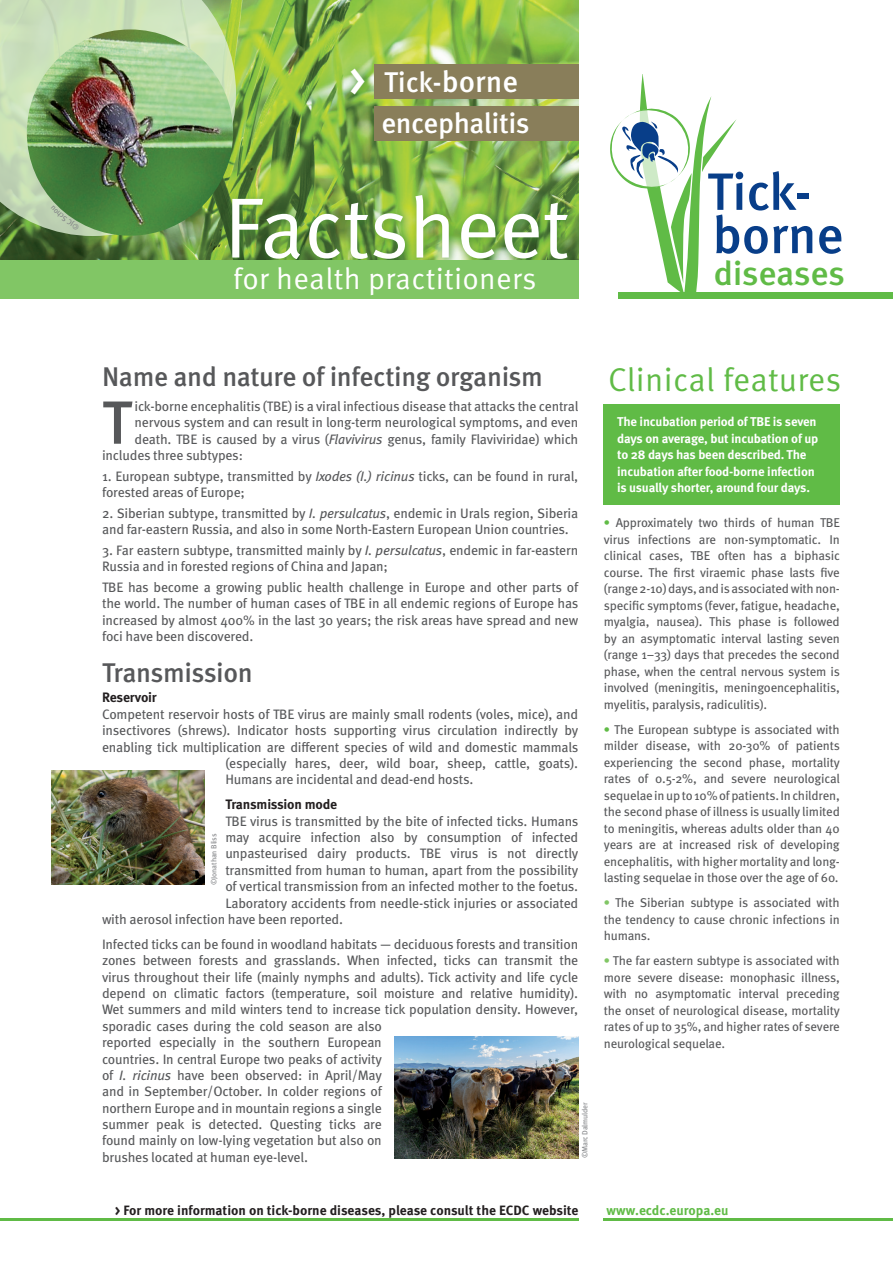
<style>
.page{position:relative;width:893px;height:1263px;background:#fff}
.page>*{position:absolute;margin:0;border:0;box-sizing:border-box;transform-origin:0 0}
.t1{font:85.5px "Meta Pro";letter-spacing:-.015em;color:#fff}
.t2{font:500 61.05px "Meta Pro";color:#57585a}
.t3{font:500 52.5px "Meta Pro";letter-spacing:-.01em;color:#083e89}
.t4{font:500 33.6px "Meta Pro";letter-spacing:-.015em;color:#60bb46;scale:1.04 1}
.t5{font:33px "Meta Pro";letter-spacing:.01em;color:#60bb46}
.t6{font:30px "Meta Pro";letter-spacing:.01em;color:#fff}
.t7{font:500 28.5px "Meta Pro";letter-spacing:-.015em;color:#fff}
.t8{font:500 27px "Meta Pro";letter-spacing:-.015em;color:#57585a}
.t9{font:13.65px/16.4px "Meta Pro";letter-spacing:-.015em;color:#57585a}
.t10{font:700 13.65px "Meta Pro";letter-spacing:-.015em;color:#231f20}
.t11{font:700 13.5px "Meta Pro";color:#231f20}
.t12{font:700 13.5px "Meta Pro";color:#60bb46}
.t13{font:12.75px/16.5px "Meta Pro";letter-spacing:-.015em;color:#57585a;text-align:justify}
.t14{font:700 12.75px/16.5px "Meta Pro";letter-spacing:-.015em;color:#fff}
.t15{font:7.5px "Meta Pro";letter-spacing:-.015em;color:#808285}
.s1{font-size:45px}
.s2{font-size:30px}
.s3{font-style:italic}
.s4{font-weight:700;color:#60bb46}
.s5{font-weight:700;color:#81c665}
</style>
<div class="page">
<img style="left:0;top:0;width:578px;height:261px">
<div style="left:618px;top:293px;width:275px;height:6px;background:#60bb46"></div>
<div style="left:374px;top:64px;width:204px;height:34px;background:#897e5a"></div>
<div style="left:345px;top:64px;width:29px;height:40px;background:#428d33;opacity:.75"></div>
<svg style="left:610px;top:75px;width:126px;height:218px"></svg>
<hr style="left:604px;top:1218px;width:289px;height:2px;background:#60bb46">
<hr style="left:0;top:1218px;width:578px;height:2px;background:#60bb46">
<div style="left:604px;top:404px;width:236px;height:101px;background:#60bb46"></div>
<svg style="left:0;top:0;width:236px;height:236px;fill:#cae0b7"></svg>
<img style="left:27px;top:29px;width:206px;height:207px;border-radius:103px">
<div style="left:374px;top:106px;width:204px;height:34px;background:#897e5a"></div>
<img style="left:395px;top:1036px;width:183px;height:123px">
<img style="left:51px;top:770px;width:153px;height:115px">
<div style="left:226px;top:189px;width:351px;height:80px;background:#428d33;opacity:.75"></div>
<div style="left:0;top:261px;width:578px;height:38px;background:#81c665"></div>
<svg style="left:51px;top:205px;width:28px;height:25px"></svg>
<h3 class="t7" style="left:349px;top:64px;width:171px"><span class="s1">&gt;</span> Tick-<span class="s2">borne</span></h3>
<h3 class="t7" style="left:381px;top:105px;width:150px">encephalitis</h3>
<h1 class="t1" style="left:224px;top:174px;width:347px">Factsheet</h1>
<h3 class="t6" style="left:233px;top:260px;width:305px">for health practitioners</h3>
<h3 class="t3" style="left:707px;top:158px;width:106px">Tick-</h3>
<h3 class="t3" style="left:712px;top:202px;width:133px">borne</h3>
<h3 class="t4" style="left:713px;top:252px;width:128px">diseases</h3>
<h3 class="t8" style="left:102px;top:360px;width:442px">Name and nature of infecting organism</h3>
<h2 class="t2" style="left:102px;top:384px;width:31px">T</h2>
<p class="t9" style="left:135px;top:398px;width:445px">ick-borne encephalitis (TBE) is a viral infectious disease that attacks the central</p>
<p class="t9" style="left:135px;top:415px;width:445px">nervous system and can result in long-term neurological symptoms, and even</p>
<p class="t9" style="left:135px;top:431px;width:445px">death. TBE is caused by a virus (<span class="s3">Flavivirus</span> genus, family Flaviviridae) which</p>
<p class="t9" style="left:102px;top:448px;width:142px">includes three subtypes:</p>
<p class="t9" style="left:102px;top:468px;width:478px">1. European subtype, transmitted by <span class="s3">Ixodes (I.) ricinus</span> ticks, can be found in rural, forested areas of Europe;</p>
<p class="t9" style="left:102px;top:505px;width:478px">2. Siberian subtype, transmitted by <span class="s3">I. persulcatus</span>, endemic in Urals region, Siberia and far-eastern Russia, and also in some North-Eastern European Union countries.</p>
<p class="t9" style="left:102px;top:542px;width:478px">3. Far eastern subtype, transmitted mainly by <span class="s3">I. persulcatus</span>, endemic in far-eastern<br>Russia and in forested regions of China and Japan;</p>
<p class="t9" style="left:102px;top:579px;width:478px;text-align:justify">TBE has become a growing public health challenge in Europe and other parts of the world. The number of human cases of TBE in all endemic regions of Europe has increased by almost 400% in the last 30 years; the risk areas have spread and new foci have been discovered.</p>
<h3 class="t8" style="left:102px;top:655px;width:152px">Transmission</h3>
<p class="t10" style="left:102px;top:689px;width:56px">Reservoir</p>
<p class="t9" style="left:102px;top:706px;width:478px">Competent reservoir hosts of TBE virus are mainly small rodents (voles, mice), and</p>
<p class="t9" style="left:102px;top:723px;width:478px">insectivores (shrews). Indicator hosts supporting virus circulation indirectly by</p>
<p class="t9" style="left:102px;top:739px;width:478px">enabling tick multiplication are different species of wild and domestic mammals</p>
<p class="t9" style="left:225px;top:755px;width:354px">(especially hares, deer, wild boar, sheep, cattle, goats).</p>
<p class="t9" style="left:225px;top:772px;width:250px">Humans are incidental and dead-end hosts.</p>
<p class="t10" style="left:225px;top:796px;width:113px">Transmission mode</p>
<p class="t9" style="left:225px;top:813px;width:355px">TBE virus is transmitted by the bite of infected ticks. Humans</p>
<p class="t9" style="left:225px;top:829px;width:354px">may acquire infection also by consumption of infected</p>
<p class="t9" style="left:225px;top:846px;width:355px">unpasteurised dairy products. TBE virus is not directly</p>
<p class="t9" style="left:225px;top:862px;width:355px">transmitted from human to human, apart from the possibility</p>
<p class="t9" style="left:225px;top:879px;width:354px">of vertical transmission from an infected mother to the foetus.</p>
<p class="t9" style="left:225px;top:895px;width:354px">Laboratory accidents from needle-stick injuries or associated</p>
<p class="t9" style="left:102px;top:911px;width:243px">with aerosol infection have been reported.</p>
<p class="t9" style="left:102px;top:936px;width:478px">Infected ticks can be found in woodland habitats — deciduous forests and transition zones between forests and grasslands. When infected, ticks can transmit the virus throughout their life (mainly nymphs and adults). Tick activity and life cycle depend on climatic factors (temperature, soil moisture and relative humidity).<br>Wet summers and mild winters tend to increase tick population density. However, sporadic cases during the cold season are also<br>reported especially in the southern European<br>countries. In central Europe two peaks of activity<br>of <span class="s3">I. ricinus</span> have been observed: in April/May<br>and in September/October. In colder regions of<br>northern Europe and in mountain regions a single<br>summer peak is detected. Questing ticks are<br>found mainly on low-lying vegetation but also on<br>brushes located at human eye-level.</p>
<p class="t15" style="left:209px;top:885px;width:53px;rotate:-90deg">©Jonathan Bliss</p>
<p class="t15" style="left:580px;top:1158px;width:58px;rotate:-90deg">©Marc Dalmulder</p>
<h3 class="t5" style="left:608px;top:358px;width:235px">Clinical features</h3>
<p class="t14" style="left:617px;top:414px;width:203px">The incubation period of TBE is seven days on average, but incubation of up to 28 days has been described. The incubation after food-borne infection is usually shorter, around four days.</p>
<p class="t13" style="left:604px;top:515px;width:238px"><span class="s4">•</span> Approximately two thirds of human TBE virus infections are non-symptomatic. In clinical cases, TBE often has a biphasic course. The first viraemic phase lasts five (range 2-10) days, and is associated with non&shy;specific symptoms (fever, fatigue, headache, myalgia, nausea). This phase is followed by an asymptomatic interval lasting seven (range 1–33) days that precedes the second phase, when the central nervous system is involved (meningitis, meningoencephalitis, myelitis, paralysis, radiculitis).</p>
<p class="t13" style="left:604px;top:721px;width:238px"><span class="s4">•</span> The European subtype is associated with milder disease, with 20-30% of patients experiencing the second phase, mortality rates of 0.5-2%, and severe neurological sequelae in up to 10% of patients. In children, the second phase of illness is usually limited to meningitis, whereas adults older than 40 years are at increased risk of developing encephalitis, with higher mortality and long&shy;lasting sequelae in those over the age of 60.</p>
<p class="t13" style="left:604px;top:895px;width:237px"><span class="s5">•</span> The Siberian subtype is associated with the tendency to cause chronic infections in humans.</p>
<p class="t13" style="left:604px;top:953px;width:238px"><span class="s5">•</span> The far eastern subtype is associated with more severe disease: monophasic illness, with no asymptomatic interval preceding the onset of neurological disease, mortality rates of up to 35%, and higher rates of severe neurological sequelae.</p>
<p class="t11" style="left:115px;top:1201px;width:465px">&gt; For more information on tick-borne diseases, please consult the ECDC website</p>
<p class="t12" style="left:607px;top:1201px;width:123px">www.ecdc.europa.eu</p>
</div>
